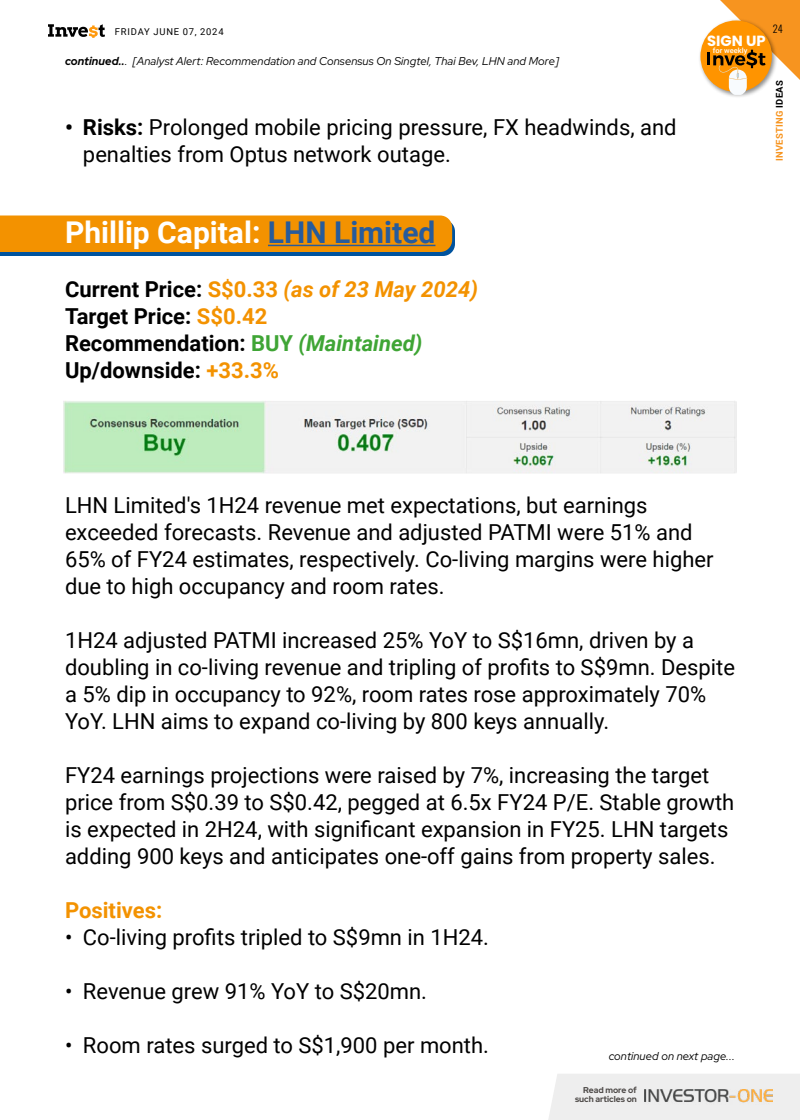
<style>
.page{position:relative;width:800px;height:1120px;background:#fff}
.page>*{position:absolute;margin:0;border:0;box-sizing:border-box;transform-origin:0 0}
.t1{font:700 30px "Roboto";color:#fff}
.t2{font:22px/27px "Roboto";color:#000}
.t3{font:700 22px/27px "Roboto";color:#000}
.t4{font:700 22px "Roboto";color:#f39200}
.t5{font:700 14.7px "Poppins";color:#fff}
.t6{font:italic 11.3px "Red Hat Display";letter-spacing:.01em;color:#000}
.t7{font:10.3px "Oswald";color:#000}
.t8{font:9.4px "Roboto";letter-spacing:.085em;color:#000}
.t9{font:700 9.4px "Roboto";letter-spacing:.035em;color:#f7941f}
.t10{font:700 8.5px/8.5px "Red Hat Display";color:#4b4745;text-align:right}
.t11{font:500 7.2px "Roboto";color:#fff;scale:1.05 1}
.s1{font-weight:700}
.s2{color:#275b9b}
.s3{color:#f39200}
.s4{font-style:italic;color:#f39200}
.s5{color:#3fa535}
.s6{font-style:italic;color:#3fa535}
.s7{color:#000}
</style>
<div class="page">
<svg style="left:48px;top:24px;width:57px;height:14px"></svg>
<svg style="left:0;top:216px;width:455px;height:40px;background:#d88b12"></svg>
<div style="left:548px;top:1074px;width:252px;height:46px;background:#eee"></div>
<img style="left:644px;top:1090px;width:128px;height:15px">
<div style="left:698px;top:18px;width:80px;height:81px;background:#000;opacity:.45"></div>
<div style="left:700px;top:21px;width:72px;height:71px;background:#ff9400;border-radius:50%"></div>
<svg style="left:707px;top:0;width:93px;height:95px"></svg>
<hr style="left:268px;top:245px;width:167px;height:1px;background:#275b9b">
<img style="left:64px;top:400px;width:673px;height:74px">
<p class="t8" style="left:115px;top:25px;width:110px">FRIDAY JUNE 07, 2024</p>
<p class="t7" style="left:773px;top:19px;width:12px">24</p>
<p class="t5" style="left:707px;top:32px;width:60px">SIGN UP</p>
<p class="t11" style="left:713px;top:45px;width:34px">for weekly</p>
<p class="t6" style="left:65px;top:54px;width:496px"><span class="s1">continued..</span>. [Analyst Alert: Recommendation and Consensus On Singtel, Thai Bev, LHN and More]</p>
<p class="t2" style="left:83px;top:113px;width:595px;text-indent:-18px"><span class="s1">• Risks:</span> Prolonged mobile pricing pressure, FX headwinds, and penalties from Optus network outage.</p>
<h1 class="t1" style="left:65px;top:212px;width:372px">Phillip Capital: <span class="s2">LHN Limited</span></h1>
<p class="t3" style="left:65px;top:275px;width:415px">Current Price: <span class="s3">S$0.33</span> <span class="s4">(as of 23 May 2024)<br></span>Target Price: <span class="s3">S$0.42<br></span>Recommendation: <span class="s5">BUY</span> <span class="s6">(Maintained)<br></span>Up/downside: <span class="s3">+33.3%</span></p>
<p class="t9" style="left:773px;top:161px;width:83px;rotate:-90deg">INVESTING <span class="s7">IDEAS</span></p>
<p class="t2" style="left:65px;top:491px;width:650px">LHN Limited's 1H24 revenue met expectations, but earnings exceeded forecasts. Revenue and adjusted PATMI were 51% and 65% of FY24 estimates, respectively. Co-living margins were higher due to high occupancy and room rates.</p>
<p class="t2" style="left:65px;top:626px;width:672px">1H24 adjusted PATMI increased 25% YoY to S$16mn, driven by a doubling in co-living revenue and tripling of profits to S$9mn. Despite a 5% dip in occupancy to 92%, room rates rose approximately 70% YoY. LHN aims to expand co-living by 800 keys annually.</p>
<p class="t2" style="left:65px;top:761px;width:671px">FY24 earnings projections were raised by 7%, increasing the target price from S$0.39 to S$0.42, pegged at 6.5x FY24 P/E. Stable growth is expected in 2H24, with significant expansion in FY25. LHN targets adding 900 keys and anticipates one-off gains from property sales.</p>
<p class="t4" style="left:65px;top:895px;width:99px">Positives:</p>
<p class="t2" style="left:65px;top:923px;width:426px">• Co-living profits tripled to S$9mn in 1H24.</p>
<p class="t2" style="left:65px;top:977px;width:364px">• Revenue grew 91% YoY to S$20mn.</p>
<p class="t2" style="left:65px;top:1031px;width:426px">• Room rates surged to S$1,900 per month.</p>
<p class="t6" style="left:609px;top:1049px;width:128px">continued on next page...</p>
<p class="t10" style="left:575px;top:1086px;width:63px">Read more of such articles on</p>
</div>
